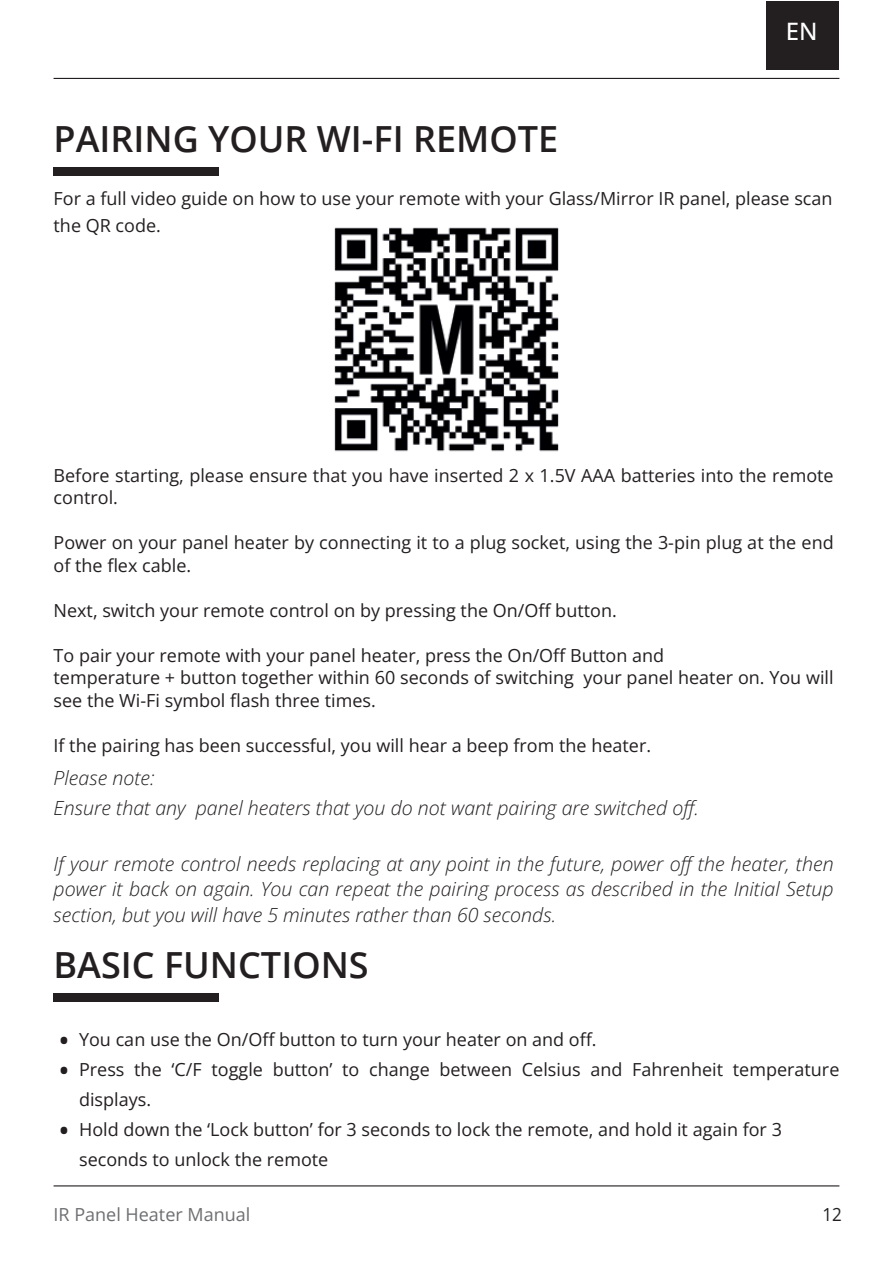
<style>
.page{position:relative;width:893px;height:1263px;background:#fff}
.page>*{position:absolute;margin:0;border:0;box-sizing:border-box;transform-origin:0 0}
.t1{font:600 36px "Open Sans";color:#231f20}
.t2{font:31.5px/30px "Open Sans";color:#231f20}
.t3{font:500 24px "Open Sans";color:#fff}
.t4{font:italic 300 19.5px/25.5px "Open Sans";color:#231f20}
.t5{font:18px/30px "Open Sans";color:#231f20}
.t6{font:18px "Open Sans";color:#6d6e71}
.t7{font:18px "Open Sans";color:#231f20;scale:.95 1}
</style>
<div class="page">
<div style="left:54px;top:993px;width:165px;height:9px;background:#231f20"></div>
<div style="left:766px;top:1px;width:72px;height:68px;background:#231f20"></div>
<hr style="left:54px;top:78px;width:785px;height:1px;background:#231f20">
<hr style="left:54px;top:1185px;width:785px;height:1px;background:#231f20">
<div style="left:54px;top:167px;width:165px;height:9px;background:#231f20"></div>
<img style="left:334px;top:227px;width:225px;height:225px">
<h1 class="t1" style="left:54px;top:115px;width:506px">PAIRING YOUR WI-FI REMOTE</h1>
<h3 class="t3" style="left:786px;top:14px;width:33px">EN</h3>
<p class="t5" style="left:54px;top:185px;width:780px;line-height:27px">For a full video guide on how to use your remote with your Glass/Mirror IR panel, please scan the QR code.</p>
<p class="t5" style="left:54px;top:464px;width:782px;line-height:22.5px">Before starting, please ensure that you have inserted 2 x 1.5V AAA batteries into the remote control.</p>
<p class="t5" style="left:54px;top:531px;width:782px;line-height:22.5px">Power on your panel heater by connecting it to a plug socket, using the 3-pin plug at the end of the flex cable.</p>
<p class="t5" style="left:54px;top:595px;width:565px">Next, switch your remote control on by pressing the On/Off button.</p>
<p class="t5" style="left:54px;top:644px;width:782px;line-height:22.5px">To pair your remote with your panel heater, press the On/Off Button and<br>temperature + button together within 60 seconds of switching your panel heater on. You will see the Wi-Fi symbol flash three times.</p>
<p class="t5" style="left:54px;top:730px;width:599px">If the pairing has been successful, you will hear a beep from the heater.</p>
<p class="t4" style="left:54px;top:763px;width:647px;line-height:30px">Please note:<br>Ensure that any panel heaters that you do not want pairing are switched off.</p>
<p class="t4" style="left:54px;top:850px;width:782px;text-align:justify">If your remote control needs replacing at any point in the future, power off the heater, then power it back on again. You can repeat the pairing process as described in the Initial Setup section, but you will have 5 minutes rather than 60 seconds.</p>
<h1 class="t1" style="left:54px;top:940px;width:317px">BASIC FUNCTIONS</h1>
<h2 class="t2" style="left:58px;top:1024px;width:13px">• •</h2>
<h2 class="t2" style="left:58px;top:1114px;width:13px">•</h2>
<p class="t5" style="left:79px;top:1024px;width:762px">You can use the On/Off button to turn your heater on and off.<br>Press the ‘C/F toggle button’ to change between Celsius and Fahrenheit temperature displays.<br>Hold down the ‘Lock button’ for 3 seconds to lock the remote, and hold it again for 3 seconds to unlock the remote</p>
<p class="t6" style="left:54px;top:1202px;width:198px">IR Panel Heater Manual</p>
<p class="t7" style="left:822px;top:1202px;width:22px">12</p>
</div>
